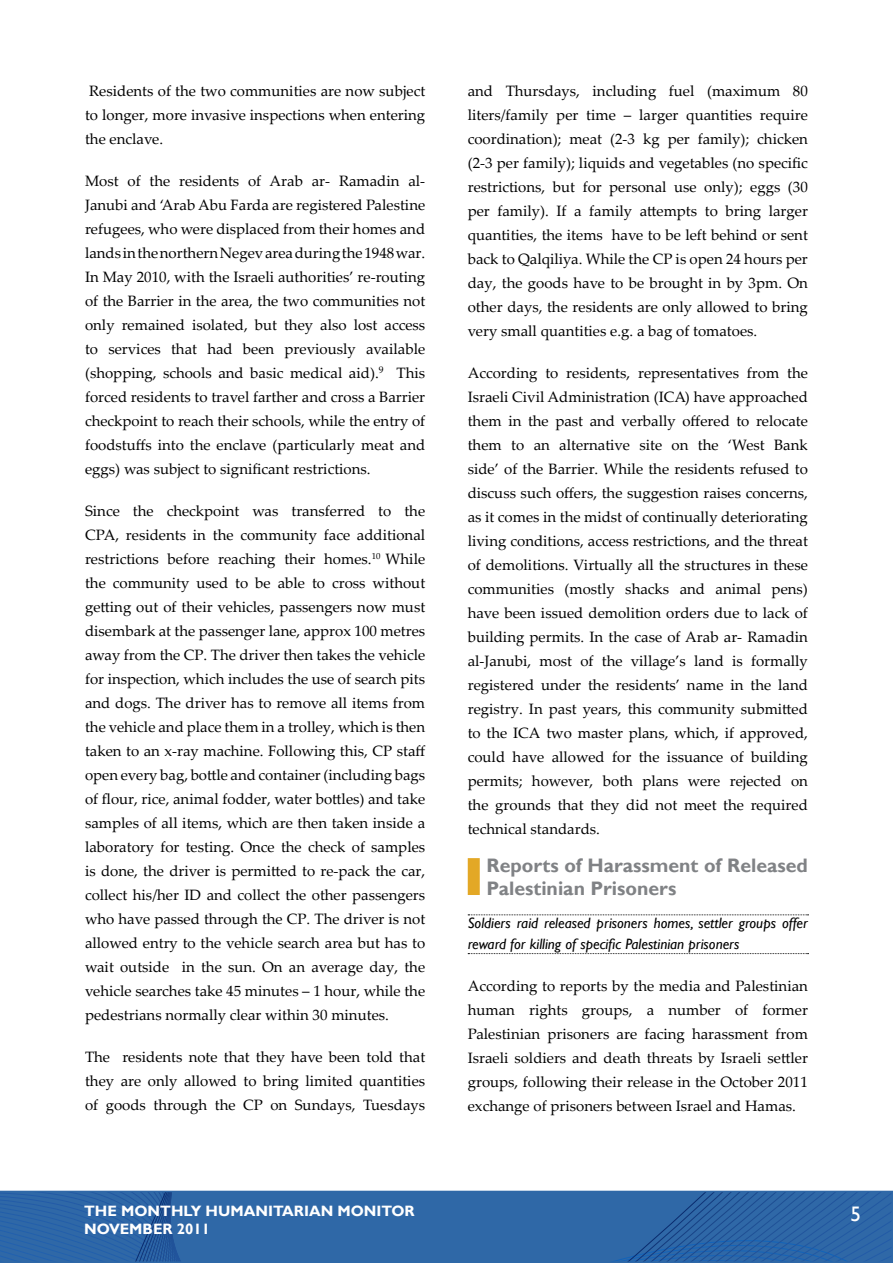
<style>
.page{position:relative;width:893px;height:1263px;background:#fff}
.page>*{position:absolute;margin:0;border:0;box-sizing:border-box;transform-origin:0 0}
.t1{font:21px "Gill Sans";color:#fff}
.t2{font:700 19.5px/23.4px "Gill Sans";color:#808285}
.t3{font:15px/24px "Palatino Linotype";color:#000;text-align:justify}
.t4{font:italic 15px/21px "Gill Sans";color:#000}
.t5{font:700 15px "Gill Sans";color:#fff}
</style>
<div class="page">
<svg style="left:0;top:1191px;width:893px;height:72px;background:#2d65a5"></svg>
<svg style="left:468px;top:914px;width:340px;height:1px"></svg>
<svg style="left:468px;top:953px;width:340px;height:1px"></svg>
<div style="left:468px;top:858px;width:12px;height:37px;background:#e3a826"></div>
<p class="t3" style="left:85px;top:78px;width:342px">Residents of the two communities are now subject to longer, more invasive inspections when entering the enclave.</p>
<p class="t3" style="left:85px;top:168px;width:342px">Most of the residents of Arab ar- Ramadin al-Janubi and ‘Arab Abu Farda are registered Palestine refugees, who were displaced from their homes and lands in the northern Negev area during the 1948 war.<br>In May 2010, with the Israeli authorities’ re-routing of the Barrier in the area, the two communities not only remained isolated, but they also lost access to services that had been previously available (shopping, schools and basic medical aid).<sup>9</sup> This forced residents to travel farther and cross a Barrier checkpoint to reach their schools, while the entry of foodstuffs into the enclave (particularly meat and eggs) was subject to significant restrictions.</p>
<p class="t3" style="left:85px;top:498px;width:342px">Since the checkpoint was transferred to the CPA, residents in the community face additional restrictions before reaching their homes.<sup>10</sup> While the community used to be able to cross without getting out of their vehicles, passengers now must disembark at the passenger lane, approx 100 metres away from the CP. The driver then takes the vehicle for inspection, which includes the use of search pits and dogs. The driver has to remove all items from the vehicle and place them in a trolley, which is then taken to an x-ray machine. Following this, CP staff open every bag, bottle and container (including bags of flour, rice, animal fodder, water bottles) and take samples of all items, which are then taken inside a laboratory for testing. Once the check of samples is done, the driver is permitted to re-pack the car, collect his/her ID and collect the other passengers who have passed through the CP. The driver is not allowed entry to the vehicle search area but has to wait outside in the sun. On an average day, the vehicle searches take 45 minutes – 1 hour, while the pedestrians normally clear within 30 minutes.</p>
<p class="t3" style="left:85px;top:1044px;width:342px">The residents note that they have been told that they are only allowed to bring limited quantities of goods through the CP on Sundays, Tuesdays</p>
<p class="t3" style="left:468px;top:78px;width:342px">and Thursdays, including fuel (maximum 80 liters/family per time – larger quantities require coordination); meat (2-3 kg per family); chicken (2-3 per family); liquids and vegetables (no specific restrictions, but for personal use only); eggs (30 per family). If a family attempts to bring larger quantities, the items have to be left behind or sent back to Qalqiliya. While the CP is open 24 hours per day, the goods have to be brought in by 3pm. On other days, the residents are only allowed to bring very small quantities e.g. a bag of tomatoes.</p>
<p class="t3" style="left:468px;top:360px;width:342px">According to residents, representatives from the Israeli Civil Administration (ICA) have approached them in the past and verbally offered to relocate them to an alternative site on the ‘West Bank side’ of the Barrier. While the residents refused to discuss such offers, the suggestion raises concerns, as it comes in the midst of continually deteriorating living conditions, access restrictions, and the threat of demolitions. Virtually all the structures in these communities (mostly shacks and animal pens) have been issued demolition orders due to lack of building permits. In the case of Arab ar- Ramadin al-Janubi, most of the village’s land is formally registered under the residents’ name in the land registry. In past years, this community submitted to the ICA two master plans, which, if approved, could have allowed for the issuance of building permits; however, both plans were rejected on the grounds that they did not meet the required technical standards.</p>
<h2 class="t2" style="left:486px;top:854px;width:323px">Reports of Harassment of Released<br>Palestinian Prisoners</h2>
<p class="t4" style="left:468px;top:912px;width:342px">Soldiers raid released prisoners homes, settler groups offer reward for killing of specific Palestinian prisoners</p>
<p class="t3" style="left:468px;top:973px;width:342px">According to reports by the media and Palestinian human rights groups, a number of former Palestinian prisoners are facing harassment from Israeli soldiers and death threats by Israeli settler groups, following their release in the October 2011 exchange of prisoners between Israel and Hamas.</p>
<p class="t5" style="left:84px;top:1202px;width:332px">The Monthly Humanitarian Monitor</p>
<h1 class="t1" style="left:851px;top:1201px;width:12px">5</h1>
<p class="t5" style="left:84px;top:1220px;width:127px">November 2011</p>
</div>
